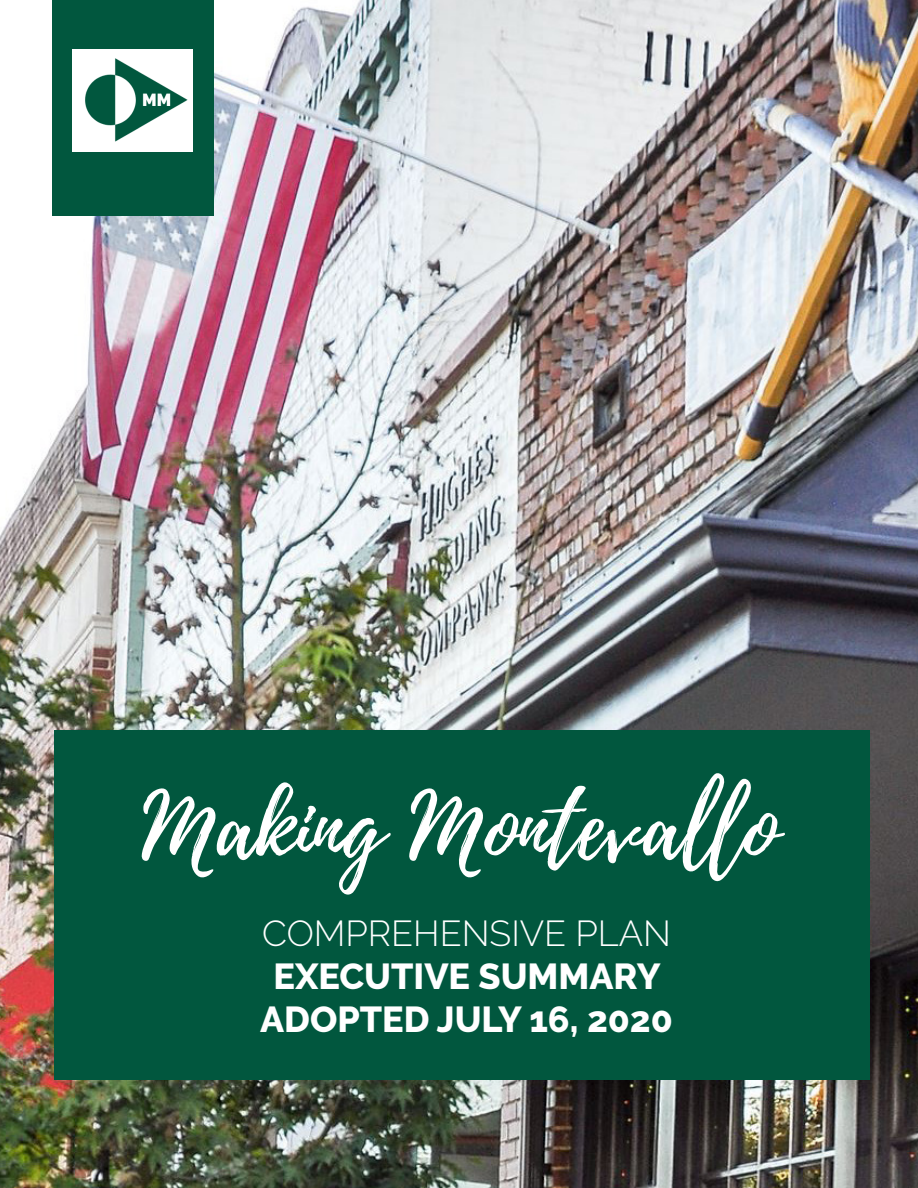
<style>
.page{position:relative;width:918px;height:1188px;background:#fff}
.page>*{position:absolute;margin:0;border:0;box-sizing:border-box;transform-origin:0 0}
.t1{font:90px "Playlist Script";color:#fff}
.t2{font:800 36px "Raleway";color:#fff}
.t3{font:300 36px "Raleway";color:#fff}
</style>
<div class="page">
<img style="left:0;top:0;width:918px;height:1188px">
<div style="left:54px;top:730px;width:815px;height:350px;background:#01573e"></div>
<div style="left:52px;top:0;width:162px;height:216px;background:#01573e"></div>
<img style="left:72px;top:50px;width:121px;height:101px">
<p class="t1" style="left:142px;top:764px;width:638px">Making Montevallo</p>
<p class="t3" style="left:262px;top:912px;width:410px">COMPREHENSIVE PLAN</p>
<p class="t2" style="left:274px;top:956px;width:389px">EXECUTIVE SUMMARY</p>
<p class="t2" style="left:260px;top:999px;width:414px">ADOPTED JULY 16, 2020</p>
</div>
